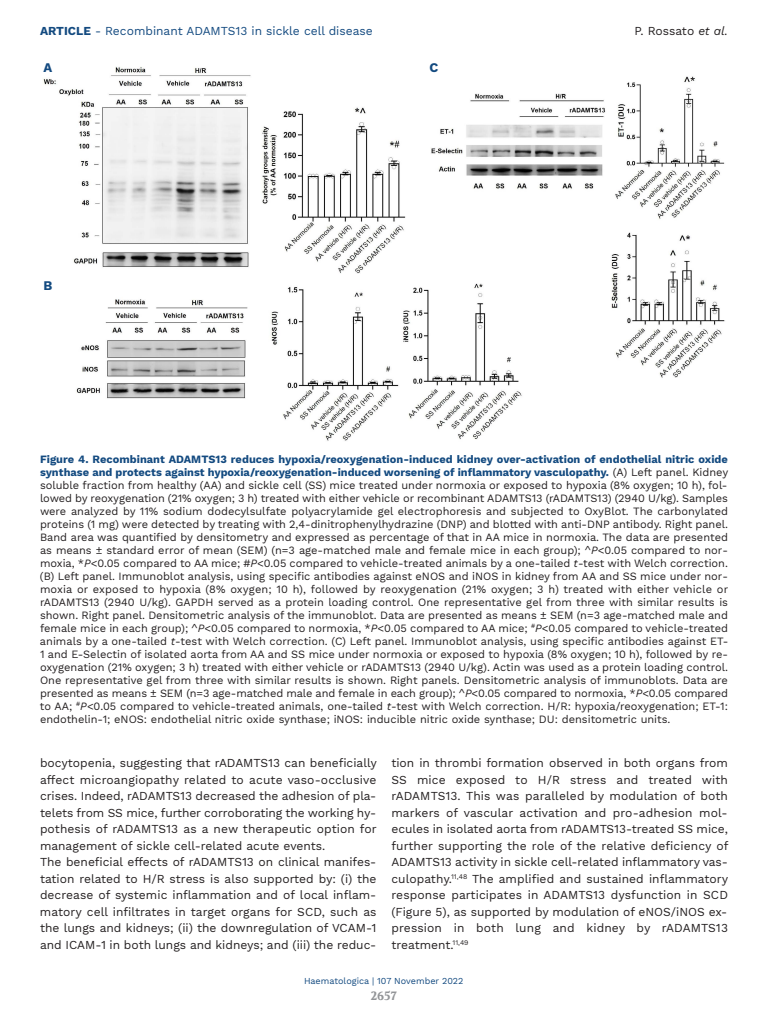
<style>
.page{position:relative;width:768px;height:1024px;background:#fff}
.page>*{position:absolute;margin:0;border:0;box-sizing:border-box;transform-origin:0 0}
.t1{font:700 13px "Work Sans";color:#134a80}
.t2{font:12px/16.5px "Work Sans";color:#231f20}
.t3{font:12px "Work Sans";color:#134a80}
.t4{font:700 12px "Volkhov";color:#939598}
.t5{font:11px/13px "Work Sans";color:#231f20;text-align:justify}
.t6{font:9px "Work Sans";color:#134a80}
.s1{font-weight:700}
.s2{font-style:italic}
.s3{font-weight:700;color:#134a80}
</style>
<div class="page">
<img style="left:43px;top:67px;width:682px;height:374px">
<p class="t3" style="left:40px;top:24px;width:334px"><span class="s1">ARTICLE</span> - Recombinant ADAMTS13 in sickle cell disease</p>
<p class="t2" style="left:635px;top:23px;width:95px">P. Rossato <span class="s2">et al.</span></p>
<p class="t1" style="left:44px;top:60px;width:10px">A</p>
<p class="t1" style="left:44px;top:278px;width:10px">B</p>
<p class="t1" style="left:430px;top:60px;width:10px">C</p>
<p class="t5" style="left:40px;top:452px;width:690px"><span class="s3">Figure 4. Recombinant ADAMTS13 reduces hypoxia/reoxygenation-induced kidney over-activation of endothelial nitric oxide synthase and protects against hypoxia/reoxygenation-induced worsening of inflammatory vasculopathy.</span> (A) Left panel. Kidney soluble fraction from healthy (AA) and sickle cell (SS) mice treated under normoxia or exposed to hypoxia (8% oxygen; 10 h), fol&shy;lowed by reoxygenation (21% oxygen; 3 h) treated with either vehicle or recombinant ADAMTS13 (rADAMTS13) (2940 U/kg). Samples were analyzed by 11% sodium dodecylsulfate polyacrylamide gel electrophoresis and subjected to OxyBlot. The carbonylated proteins (1 mg) were detected by treating with 2,4-dinitrophenylhydrazine (DNP) and blotted with anti-DNP antibody. Right panel.<br>Band area was quantified by densitometry and expressed as percentage of that in AA mice in normoxia. The data are presented as means ± standard error of mean (SEM) (n=3 age-matched male and female mice in each group); ^<span class="s2">P</span>&lt;0.05 compared to nor&shy;moxia, *<span class="s2">P</span>&lt;0.05 compared to AA mice; #<span class="s2">P</span>&lt;0.05 compared to vehicle-treated animals by a one-tailed <span class="s2">t</span>-test with Welch correction. (B) Left panel. Immunoblot analysis, using specific antibodies against eNOS and iNOS in kidney from AA and SS mice under nor&shy;moxia or exposed to hypoxia (8% oxygen; 10 h), followed by reoxygenation (21% oxygen; 3 h) treated with either vehicle or rADAMTS13 (2940 U/kg). GAPDH served as a protein loading control. One representative gel from three with similar results is shown. Right panel. Densitometric analysis of the immunoblot. Data are presented as means ± SEM (n=3 age-matched male and female mice in each group); ^<span class="s2">P</span>&lt;0.05 compared to normoxia, *<span class="s2">P</span>&lt;0.05 compared to AA mice; <sup>#</sup><span class="s2">P</span>&lt;0.05 compared to vehicle-treated animals by a one-tailed <span class="s2">t</span>-test with Welch correction. (C) Left panel. Immunoblot analysis, using specific antibodies against ET-1 and E-Selectin of isolated aorta from AA and SS mice under normoxia or exposed to hypoxia (8% oxygen; 10 h), followed by re&shy;oxygenation (21% oxygen; 3 h) treated with either vehicle or rADAMTS13 (2940 U/kg). Actin was used as a protein loading control.<br>One representative gel from three with similar results is shown. Right panels. Densitometric analysis of immunoblots. Data are presented as means ± SEM (n=3 age-matched male and female in each group); ^<span class="s2">P</span>&lt;0.05 compared to normoxia, *<span class="s2">P</span>&lt;0.05 compared to AA; <sup>#</sup><span class="s2">P</span>&lt;0.05 compared to vehicle-treated animals, one-tailed <span class="s2">t</span>-test with Welch correction. H/R: hypoxia/reoxygenation; ET-1: endothelin-1; eNOS: endothelial nitric oxide synthase; iNOS: inducible nitric oxide synthase; DU: densitometric units.</p>
<p class="t2" style="left:40px;top:755px;width:338px">bocytopenia, suggesting that rADAMTS13 can beneficially affect microangiopathy related to acute vaso-occlusive crises. Indeed, rADAMTS13 decreased the adhesion of pla&shy;telets from SS mice, further corroborating the working hy&shy;pothesis of rADAMTS13 as a new therapeutic option for management of sickle cell-related acute events.<br>The beneficial effects of rADAMTS13 on clinical manifes&shy;tation related to H/R stress is also supported by: (i) the decrease of systemic inflammation and of local inflam&shy;matory cell infiltrates in target organs for SCD, such as the lungs and kidneys; (ii) the downregulation of VCAM-1 and ICAM-1 in both lungs and kidneys; and (iii) the reduc-</p>
<p class="t2" style="left:391px;top:755px;width:339px;text-align:justify">tion in thrombi formation observed in both organs from SS mice exposed to H/R stress and treated with rADAMTS13. This was paralleled by modulation of both markers of vascular activation and pro-adhesion mol&shy;ecules in isolated aorta from rADAMTS13-treated SS mice, further supporting the role of the relative deficiency of ADAMTS13 activity in sickle cell-related inflammatory vas&shy;culopathy.<sup>11,48</sup> The amplified and sustained inflammatory response participates in ADAMTS13 dysfunction in SCD (Figure 5), as supported by modulation of eNOS/iNOS ex&shy;pression in both lung and kidney by rADAMTS13 treatment.<sup>11,49</sup></p>
<p class="t6" style="left:304px;top:976px;width:161px">Haematologica | 107 November 2022</p>
<p class="t4" style="left:371px;top:988px;width:27px">2657</p>
</div>
